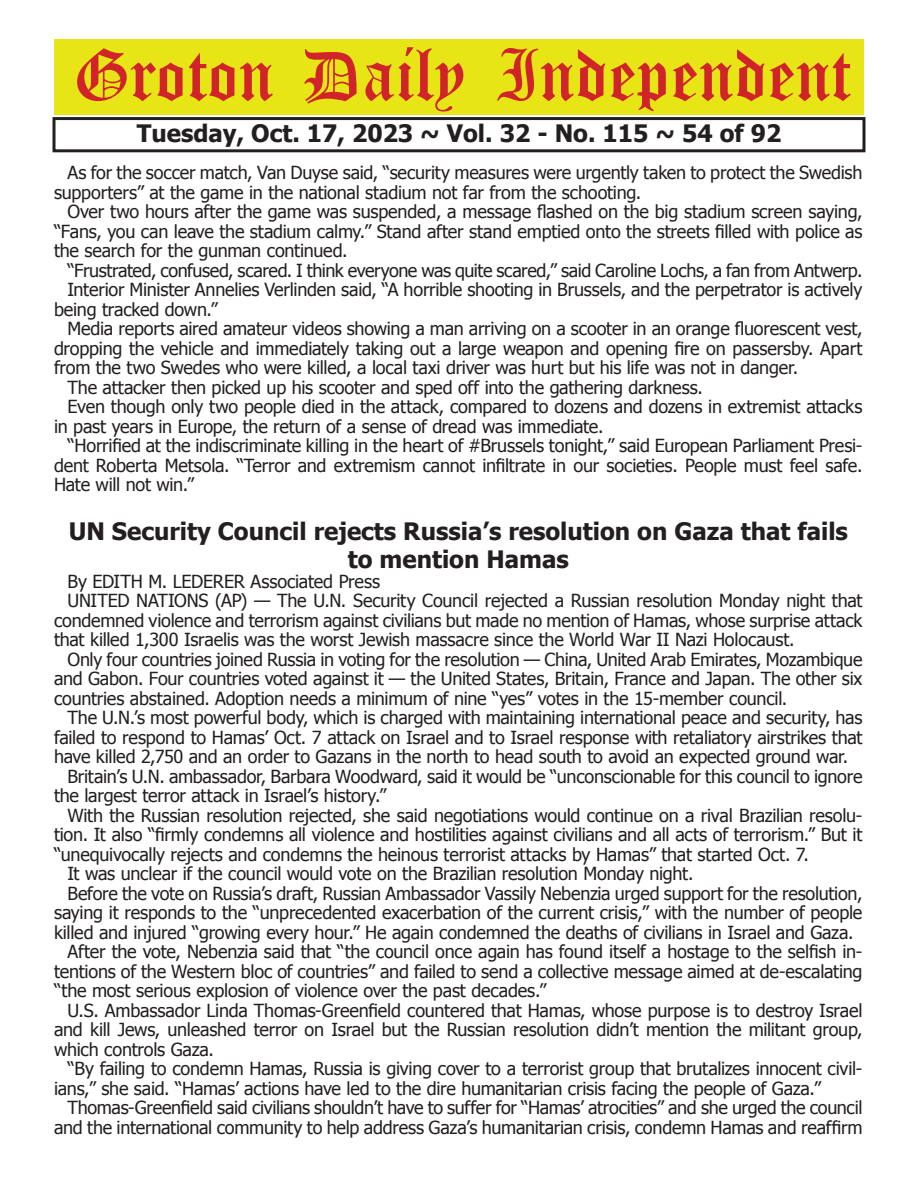
<style>
.page{position:relative;width:918px;height:1188px;background:#fff}
.page>*{position:absolute;margin:0;border:0;box-sizing:border-box;transform-origin:0 0}
.t1{font:54px "Old English Five";color:#d1232a}
.t2{font:700 24px/28.8px "Tahoma";color:#231f20;text-align:center}
.t3{font:18px/19.5px "Tahoma";letter-spacing:-.015em;color:#231f20}
</style>
<div class="page">
<div style="left:52px;top:117px;width:814px;height:35px;border:3px solid #231f20"></div>
<div style="left:54px;top:40px;width:810px;height:75px;background:#e7e515"></div>
<h1 class="t1" style="left:73px;top:50px;width:779px">Groton Daily Independent</h1>
<h2 class="t2" style="left:137px;top:117px;width:646px">Tuesday, Oct. 17, 2023 ~ Vol. 32 - No. 115 ~ 54 of 92</h2>
<p class="t3" style="left:54px;top:162px;width:810px;text-indent:14px">As for the soccer match, Van Duyse said, “security measures were urgently taken to protect the Swedish supporters” at the game in the national stadium not far from the schooting.</p>
<p class="t3" style="left:54px;top:201px;width:810px;text-align:justify;text-indent:14px">Over two hours after the game was suspended, a message flashed on the big stadium screen saying, “Fans, you can leave the stadium calmy.” Stand after stand emptied onto the streets filled with police as the search for the gunman continued.</p>
<p class="t3" style="left:68px;top:260px;width:796px">“Frustrated, confused, scared. I think everyone was quite scared,” said Caroline Lochs, a fan from Antwerp.</p>
<p class="t3" style="left:68px;top:279px;width:796px">Interior Minister Annelies Verlinden said, “A horrible shooting in Brussels, and the perpetrator is actively</p>
<p class="t3" style="left:54px;top:299px;width:165px">being tracked down.”</p>
<p class="t3" style="left:68px;top:318px;width:797px">Media reports aired amateur videos showing a man arriving on a scooter in an orange fluorescent vest,</p>
<p class="t3" style="left:54px;top:338px;width:810px">dropping the vehicle and immediately taking out a large weapon and opening fire on passersby. Apart</p>
<p class="t3" style="left:54px;top:357px;width:746px">from the two Swedes who were killed, a local taxi driver was hurt but his life was not in danger.</p>
<p class="t3" style="left:68px;top:377px;width:637px">The attacker then picked up his scooter and sped off into the gathering darkness.</p>
<p class="t3" style="left:68px;top:396px;width:796px">Even though only two people died in the attack, compared to dozens and dozens in extremist attacks</p>
<p class="t3" style="left:54px;top:416px;width:551px">in past years in Europe, the return of a sense of dread was immediate.</p>
<p class="t3" style="left:68px;top:435px;width:796px">“Horrified at the indiscriminate killing in the heart of #Brussels tonight,” said European Parliament Presi-</p>
<p class="t3" style="left:54px;top:455px;width:810px">dent Roberta Metsola. “Terror and extremism cannot infiltrate in our societies. People must feel safe.</p>
<p class="t3" style="left:54px;top:474px;width:142px">Hate will not win.”</p>
<h2 class="t2" style="left:69px;top:515px;width:781px">UN Security Council rejects Russia’s resolution on Gaza that fails to mention Hamas</h2>
<p class="t3" style="left:68px;top:571px;width:314px">By EDITH M. LEDERER Associated Press</p>
<p class="t3" style="left:68px;top:590px;width:797px">UNITED NATIONS (AP) — The U.N. Security Council rejected a Russian resolution Monday night that</p>
<p class="t3" style="left:54px;top:610px;width:810px">condemned violence and terrorism against civilians but made no mention of Hamas, whose surprise attack</p>
<p class="t3" style="left:54px;top:629px;width:742px">that killed 1,300 Israelis was the worst Jewish massacre since the World War II Nazi Holocaust.</p>
<p class="t3" style="left:68px;top:649px;width:796px">Only four countries joined Russia in voting for the resolution — China, United Arab Emirates, Mozambique</p>
<p class="t3" style="left:54px;top:668px;width:810px">and Gabon. Four countries voted against it — the United States, Britain, France and Japan. The other six</p>
<p class="t3" style="left:54px;top:688px;width:735px">countries abstained. Adoption needs a minimum of nine “yes” votes in the 15-member council.</p>
<p class="t3" style="left:68px;top:707px;width:797px">The U.N.’s most powerful body, which is charged with maintaining international peace and security, has</p>
<p class="t3" style="left:54px;top:727px;width:810px">failed to respond to Hamas’ Oct. 7 attack on Israel and to Israel response with retaliatory airstrikes that</p>
<p class="t3" style="left:54px;top:746px;width:796px">have killed 2,750 and an order to Gazans in the north to head south to avoid an expected ground war.</p>
<p class="t3" style="left:68px;top:766px;width:797px">Britain’s U.N. ambassador, Barbara Woodward, said it would be “unconscionable for this council to ignore</p>
<p class="t3" style="left:54px;top:785px;width:334px">the largest terror attack in Israel’s history.”</p>
<p class="t3" style="left:68px;top:805px;width:796px">With the Russian resolution rejected, she said negotiations would continue on a rival Brazilian resolu-</p>
<p class="t3" style="left:54px;top:824px;width:810px">tion. It also “firmly condemns all violence and hostilities against civilians and all acts of terrorism.” But it</p>
<p class="t3" style="left:54px;top:844px;width:756px">“unequivocally rejects and condemns the heinous terrorist attacks by Hamas” that started Oct. 7.</p>
<p class="t3" style="left:68px;top:863px;width:628px">It was unclear if the council would vote on the Brazilian resolution Monday night.</p>
<p class="t3" style="left:68px;top:883px;width:796px">Before the vote on Russia’s draft, Russian Ambassador Vassily Nebenzia urged support for the resolution,</p>
<p class="t3" style="left:54px;top:902px;width:810px">saying it responds to the “unprecedented exacerbation of the current crisis,” with the number of people</p>
<p class="t3" style="left:54px;top:922px;width:801px">killed and injured “growing every hour.” He again condemned the deaths of civilians in Israel and Gaza.</p>
<p class="t3" style="left:68px;top:941px;width:796px">After the vote, Nebenzia said that “the council once again has found itself a hostage to the selfish in-</p>
<p class="t3" style="left:54px;top:961px;width:810px">tentions of the Western bloc of countries” and failed to send a collective message aimed at de-escalating</p>
<p class="t3" style="left:54px;top:980px;width:494px">“the most serious explosion of violence over the past decades.”</p>
<p class="t3" style="left:68px;top:1000px;width:797px">U.S. Ambassador Linda Thomas-Greenfield countered that Hamas, whose purpose is to destroy Israel</p>
<p class="t3" style="left:54px;top:1019px;width:810px">and kill Jews, unleashed terror on Israel but the Russian resolution didn’t mention the militant group,</p>
<p class="t3" style="left:54px;top:1039px;width:161px">which controls Gaza.</p>
<p class="t3" style="left:68px;top:1058px;width:796px">“By failing to condemn Hamas, Russia is giving cover to a terrorist group that brutalizes innocent civil-</p>
<p class="t3" style="left:54px;top:1078px;width:768px">ians,” she said. “Hamas’ actions have led to the dire humanitarian crisis facing the people of Gaza.”</p>
<p class="t3" style="left:68px;top:1097px;width:796px">Thomas-Greenfield said civilians shouldn’t have to suffer for “Hamas’ atrocities” and she urged the council</p>
<p class="t3" style="left:54px;top:1117px;width:810px">and the international community to help address Gaza’s humanitarian crisis, condemn Hamas and reaffirm</p>
</div>
